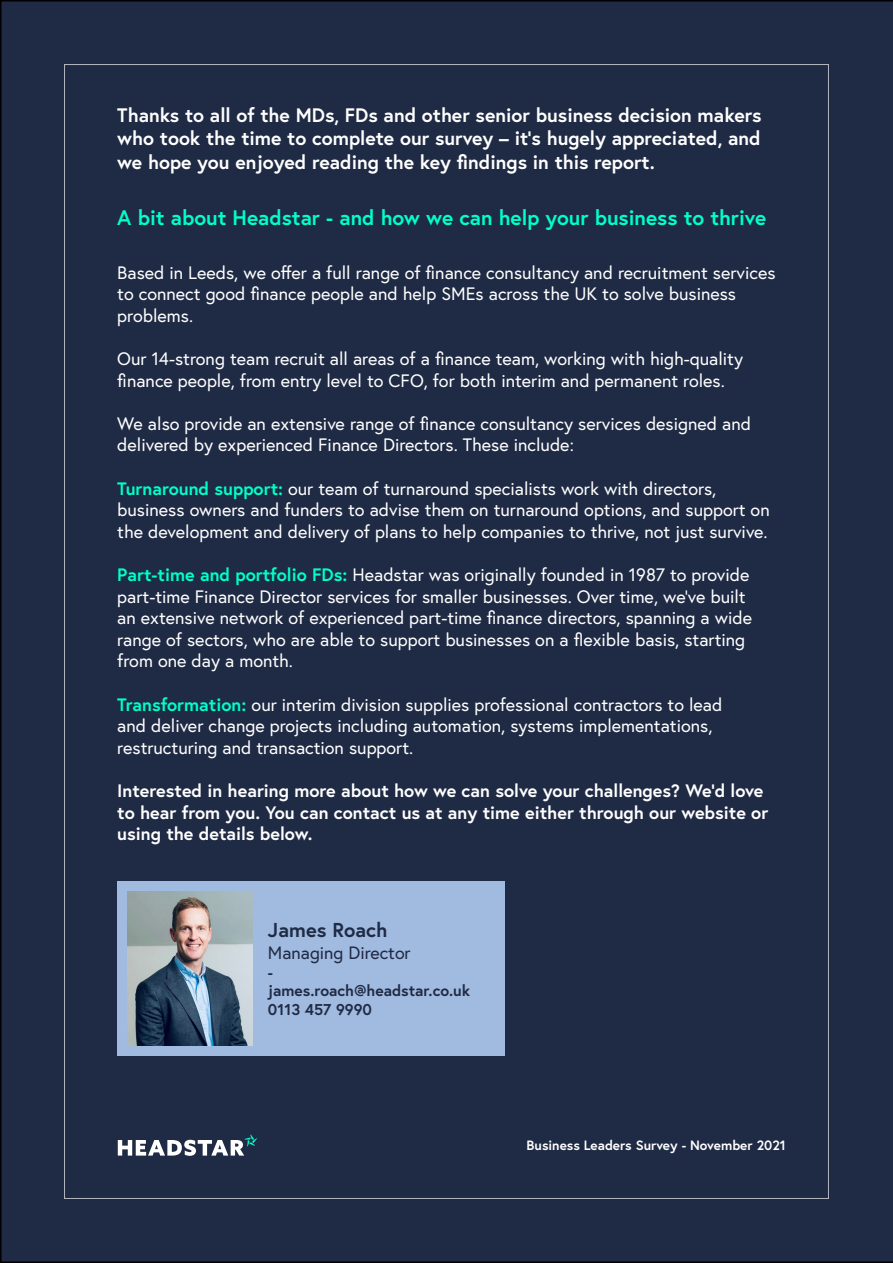
<style>
.page{position:relative;width:893px;height:1263px;background:#1f2a44}
.page>*{position:absolute;margin:0;border:0;box-sizing:border-box;transform-origin:0 0}
.t1{font:700 21px "Europa";color:#00ffca}
.t2{font:700 20.1px "Europa";color:#1f2a44}
.t3{font:700 19.5px/23.4px "Europa";color:#fff;text-align:justify}
.t4{font:18px/21.6px "Europa";color:#fff}
.t5{font:700 18px/21.6px "Europa";color:#fff}
.t6{font:17.85px "Europa";color:#1f2a44}
.t7{font:700 15.6px "Europa";color:#1f2a44}
.t8{font:700 13.5px "Europa";color:#fff}
.s1{font-weight:700;color:#00ffca}
</style>
<div class="page">
<svg style="left:118px;top:1134px;width:139px;height:22px"></svg>
<div style="left:117px;top:882px;width:388px;height:174px;background:#a0bae0"></div>
<img style="left:128px;top:892px;width:125px;height:153px">
<p class="t3" style="left:117px;top:103px;width:646px">Thanks to all of the MDs, FDs and other senior business decision makers who took the time to complete our survey – it’s hugely appreciated, and we hope you enjoyed reading the key findings in this report.</p>
<p class="t1" style="left:117px;top:203px;width:651px">A bit about Headstar - and how we can help your business to thrive</p>
<p class="t4" style="left:117px;top:261px;width:660px">Based in Leeds, we offer a full range of finance consultancy and recruitment services to connect good finance people and help SMEs across the UK to solve business problems.</p>
<p class="t4" style="left:117px;top:347px;width:627px">Our 14-strong team recruit all areas of a finance team, working with high-quality finance people, from entry level to CFO, for both interim and permanent roles.</p>
<p class="t4" style="left:117px;top:412px;width:635px">We also provide an extensive range of finance consultancy services designed and delivered by experienced Finance Directors. These include:</p>
<p class="t4" style="left:117px;top:477px;width:654px"><span class="s1">Turnaround support:</span> our team of turnaround specialists work with directors, business owners and funders to advise them on turnaround options, and support on the development and delivery of plans to help companies to thrive, not just survive.</p>
<p class="t4" style="left:117px;top:563px;width:636px"><span class="s1">Part-time and portfolio FDs:</span> Headstar was originally founded in 1987 to provide part-time Finance Director services for smaller businesses. Over time, we’ve built an extensive network of experienced part-time finance directors, spanning a wide range of sectors, who are able to support businesses on a flexible basis, starting from one day a month.</p>
<p class="t4" style="left:117px;top:693px;width:607px"><span class="s1">Transformation:</span> our interim division supplies professional contractors to lead and deliver change projects including automation, systems implementations, restructuring and transaction support.</p>
<p class="t5" style="left:117px;top:779px;width:652px">Interested in hearing more about how we can solve your challenges? We’d love to hear from you. You can contact us at any time either through our website or using the details below.</p>
<p class="t2" style="left:268px;top:916px;width:121px">James Roach</p>
<p class="t6" style="left:268px;top:941px;width:144px">Managing Director</p>
<p class="t7" style="left:268px;top:961px;width:7px">-</p>
<p class="t7" style="left:268px;top:980px;width:204px">james.roach@headstar.co.uk</p>
<p class="t7" style="left:268px;top:999px;width:105px">0113 457 9990</p>
<p class="t8" style="left:527px;top:1136px;width:261px">Business Leaders Survey - November 2021</p>
</div>
